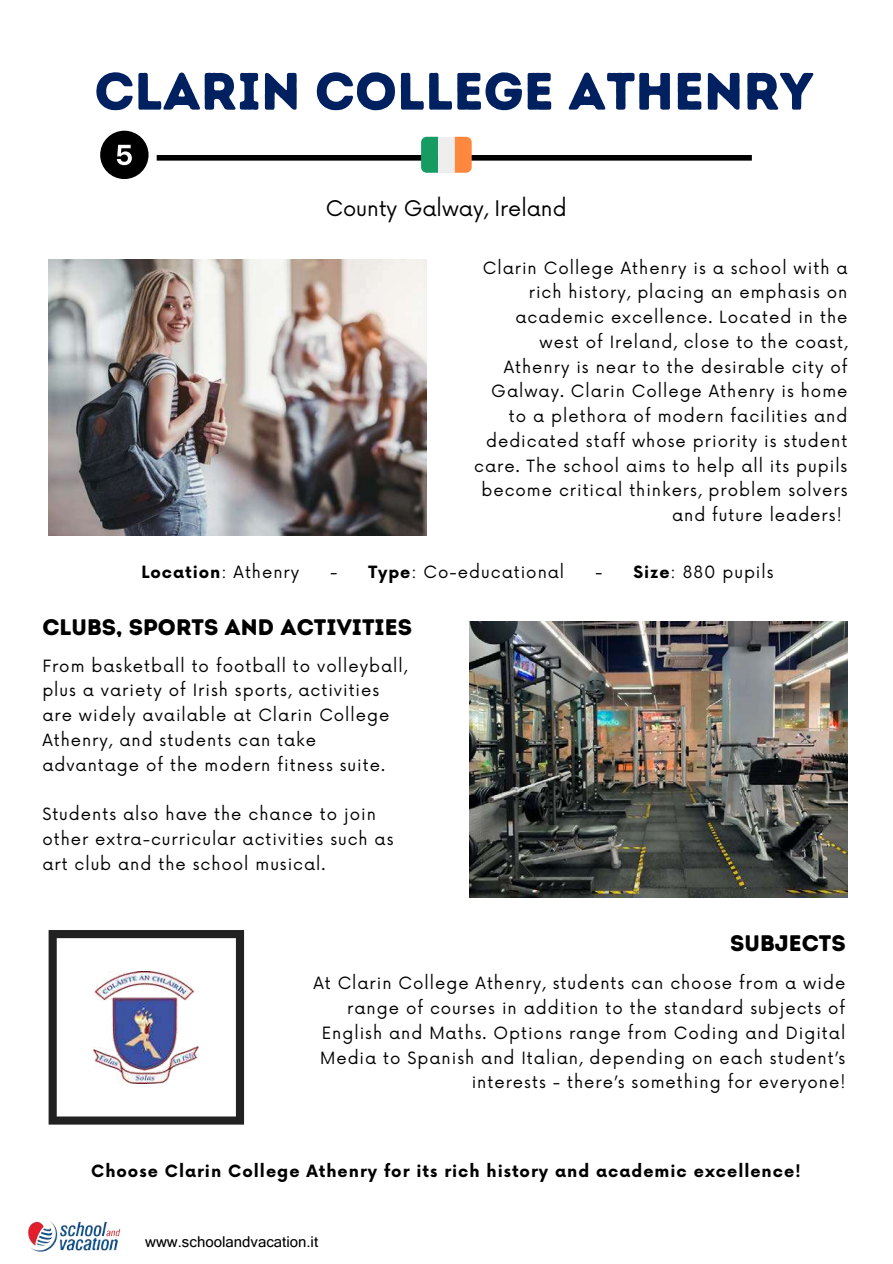
<style>
.page{position:relative;width:893px;height:1264px;background:#fff}
.page>*{position:absolute;margin:0;border:0;box-sizing:border-box;transform-origin:0 0}
.t1{font:52.5px "Intro Rust Base";color:#002060}
.t2{font:22.5px "Intro Rust Base";color:#000}
.t3{font:21px "Now";color:#000}
.t4{font:16.5px/24.8px "Now";letter-spacing:.06em;color:#000}
.t5{font:700 16.5px "Now";letter-spacing:.06em;color:#000}
.t6{font:15px "Microsoft Sans Serif";color:#000}
.s1{font-weight:400}
.s2{font-weight:700}
</style>
<div class="page">
<div style="left:157px;top:155px;width:594px;height:6px;background:#000"></div>
<img style="left:48px;top:260px;width:378px;height:275px">
<svg style="left:49px;top:930px;width:195px;height:194px"></svg>
<img style="left:469px;top:621px;width:378px;height:276px">
<svg style="left:421px;top:137px;width:17px;height:36px"></svg>
<div style="left:438px;top:137px;width:17px;height:36px;background:#eee"></div>
<svg style="left:455px;top:137px;width:16px;height:36px"></svg>
<img style="left:94px;top:971px;width:104px;height:112px">
<svg style="left:100px;top:131px;width:48px;height:48px"></svg>
<img style="left:27px;top:1221px;width:94px;height:31px">
<h1 class="t1" style="left:94px;top:60px;width:720px">CLARIN COLLEGE ATHENRY</h1>
<p class="t3" style="left:326px;top:196px;width:242px">County Galway, Ireland</p>
<p class="t4" style="left:483px;top:256px;width:366px">Clarin College Athenry is a school with a</p>
<p class="t4" style="left:528px;top:281px;width:320px">rich history, placing an emphasis on</p>
<p class="t4" style="left:515px;top:305px;width:333px">academic excellence. Located in the</p>
<p class="t4" style="left:539px;top:330px;width:309px">west of Ireland, close to the coast,</p>
<p class="t4" style="left:503px;top:355px;width:345px">Athenry is near to the desirable city of</p>
<p class="t4" style="left:491px;top:380px;width:358px">Galway. Clarin College Athenry is home</p>
<p class="t4" style="left:509px;top:404px;width:340px">to a plethora of modern facilities and</p>
<p class="t4" style="left:486px;top:429px;width:363px">dedicated staff whose priority is student</p>
<p class="t4" style="left:474px;top:454px;width:374px">care. The school aims to help all its pupils</p>
<p class="t4" style="left:481px;top:479px;width:367px">become critical thinkers, problem solvers</p>
<p class="t4" style="left:672px;top:503px;width:171px">and future leaders!</p>
<p class="t5" style="left:141px;top:563px;width:159px">Location<span class="s1">: Athenry</span></p>
<p class="t4" style="left:330px;top:560px;width:236px">- <span class="s2">Type</span>: Co-educational</p>
<p class="t4" style="left:595px;top:560px;width:180px">- <span class="s2">Size</span>: 880 pupils</p>
<h2 class="t2" style="left:42px;top:613px;width:371px">CLUBS, SPORTS AND ACTIVITIES</h2>
<p class="t4" style="left:42px;top:654px;width:366px">From basketball to football to volleyball, plus a variety of Irish sports, activities are widely available at Clarin College Athenry, and students can take advantage of the modern fitness suite.</p>
<p class="t4" style="left:42px;top:802px;width:352px">Students also have the chance to join other extra-curricular activities such as art club and the school musical.</p>
<h2 class="t2" style="left:730px;top:930px;width:117px">SUBJECTS</h2>
<p class="t4" style="left:313px;top:971px;width:533px;text-align:right">At Clarin College Athenry, students can choose from a wide range of courses in addition to the standard subjects of English and Maths. Options range from Coding and Digital Media to Spanish and Italian, depending on each student’s interests - there’s something for everyone!</p>
<p class="t5" style="left:91px;top:1161px;width:711px">Choose Clarin College Athenry for its rich history and academic excellence!</p>
<p class="t6" style="left:145px;top:1232px;width:174px">www.schoolandvacation.it</p>
</div>
